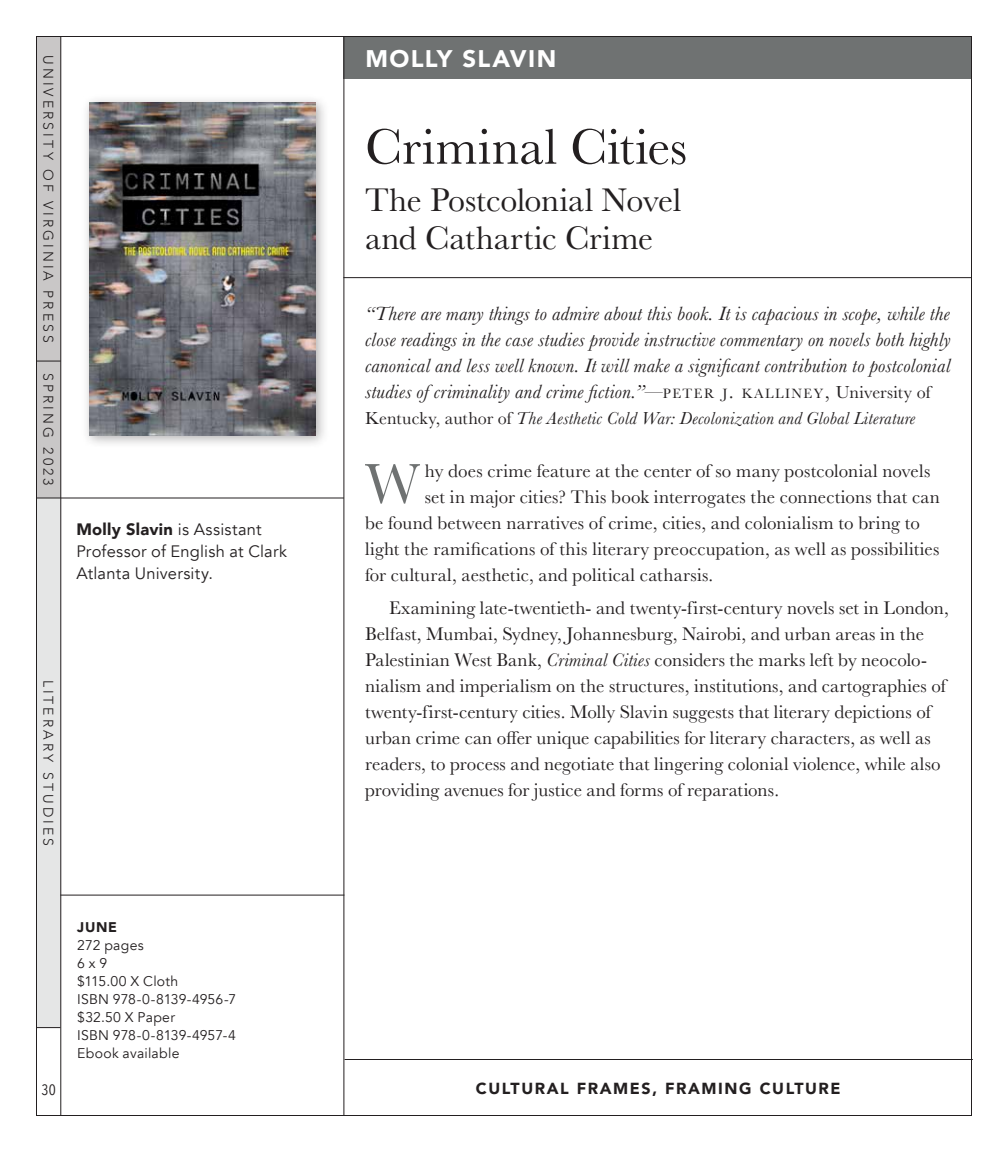
<style>
.page{position:relative;width:1008px;height:1152px;background:#fff}
.page>*{position:absolute;margin:0;border:0;box-sizing:border-box;transform-origin:0 0}
.Txt_first{font:58.2px "Baskerville";color:#6f7272}
.Book_title{font:52px "Baskerville";letter-spacing:.005em;color:#231f20}
.Subtitle{font:34px/38px "Baskerville";letter-spacing:-.005em;color:#231f20}
.author_1{font:900 24px "Avenir";letter-spacing:.055em;color:#fff}
.blurb{font:italic 20px/26px "Baskerville";letter-spacing:.015em;color:#231f20;text-align:justify}
.txt_second{font:19px/26px "Baskerville";letter-spacing:.005em;color:#231f20}
.Txt_first-2{font:19px "Baskerville";letter-spacing:.01em;color:#231f20}
.blurb-2{font:italic 18px "Baskerville";letter-spacing:.015em;color:#231f20}
.sidebar_txt{font:16.4px/22px "Avenir";letter-spacing:.015em;color:#231f20}
.sidebar_txt-2{font:900 16.4px "Avenir";letter-spacing:.02em;color:#231f20}
.series{font:900 16px "Avenir";letter-spacing:.1em;color:#231f20}
.t1{font:15px "Avenir Next Condensed";color:#231f20}
.sidebar_book_info{font:14px "Avenir";letter-spacing:.015em;color:#231f20}
.Category_1_Caps{font:300 14px "Avenir";letter-spacing:.22em;color:#231f20}
.sidebar_book_month{font:900 14px "Avenir";color:#231f20}
.s1{font-weight:400}
.s2{font-style:normal;font-size:18px}
.s3{font-style:normal;font-size:14px}
.s4{font-style:normal}
.s5{font-style:italic}
</style>
<div class="page">
<div style="left:36px;top:36px;width:25px;height:325px;background:#c9c7c7"></div>
<div style="left:36px;top:361px;width:25px;height:137px;background:#c9c7c7"></div>
<div style="left:36px;top:498px;width:25px;height:530px;background:#e5e6e6"></div>
<div style="left:344px;top:37px;width:627px;height:41px;background:#6f7272"></div>
<div style="left:81px;top:94px;width:248px;height:355px;background:#231f20;opacity:.35"></div>
<img style="left:89px;top:102px;width:227px;height:333px">
<hr style="left:343px;top:277px;width:629px;height:1px;background:#231f20">
<hr style="left:343px;top:36px;width:1px;height:1080px;background:#231f20">
<svg style="left:38px;top:361px;width:22px;height:1px"></svg>
<hr style="left:60px;top:37px;width:1px;height:1079px;background:#231f20">
<hr style="left:61px;top:498px;width:283px;height:1px;background:#231f20">
<svg style="left:36px;top:498px;width:25px;height:1px"></svg>
<svg style="left:36px;top:1027px;width:24px;height:1px"></svg>
<hr style="left:60px;top:895px;width:284px;height:1px;background:#231f20">
<hr style="left:345px;top:1059px;width:628px;height:1px;background:#231f20">
<p class="Category_1_Caps" style="left:57px;top:55px;width:289px;rotate:90deg">UNIVERSITY OF VIRGINIA PRESS</p>
<p class="Category_1_Caps" style="left:57px;top:373px;width:114px;rotate:90deg">SPRING 2023</p>
<p class="sidebar_txt-2" style="left:76px;top:515px;width:187px">Molly Slavin <span class="s1">is Assistant</span></p>
<p class="sidebar_txt" style="left:76px;top:541px;width:212px">Professor of English at Clark<br>Atlanta University.</p>
<p class="Category_1_Caps" style="left:57px;top:680px;width:168px;rotate:90deg">LITERARY STUDIES</p>
<p class="t1" style="left:42px;top:1077px;width:16px">30</p>
<p class="sidebar_book_month" style="left:77px;top:916px;width:41px">JUNE</p>
<p class="sidebar_book_info" style="left:77px;top:937px;width:68px">272 pages</p>
<p class="sidebar_book_info" style="left:77px;top:955px;width:32px">6 x 9</p>
<p class="sidebar_book_info" style="left:77px;top:973px;width:103px">$115.00 X Cloth</p>
<p class="sidebar_book_info" style="left:77px;top:991px;width:161px">ISBN 978-0-8139-4956-7</p>
<p class="sidebar_book_info" style="left:77px;top:1009px;width:99px">$32.50 X Paper</p>
<p class="sidebar_book_info" style="left:77px;top:1027px;width:160px">ISBN 978-0-8139-4957-4</p>
<p class="sidebar_book_info" style="left:77px;top:1045px;width:104px">Ebook available</p>
<p class="author_1" style="left:366px;top:38px;width:192px">MOLLY SLAVIN</p>
<p class="Book_title" style="left:365px;top:114px;width:324px">Criminal Cities</p>
<p class="Subtitle" style="left:365px;top:181px;width:318px">The Postcolonial Novel and Cathartic Crime</p>
<p class="blurb" style="left:365px;top:300px;width:587px">“There are many things to admire about this book. It is capacious in scope, while the close readings in the case studies provide instructive commentary on novels both highly canonical and less well known. It will make a significant contribution to postcolonial studies of criminality and crime fiction.”<span class="s2">—</span><span class="s3">PETER J</span><span class="s4">.</span> <span class="s3">KALLINEY</span><span class="s4">,</span> <span class="s2">University of</span></p>
<p class="blurb-2" style="left:365px;top:406px;width:552px"><span class="s4">Kentucky, author of</span> The Aesthetic Cold War: Decolonization and Global Literature</p>
<p class="Txt_first" style="left:365px;top:447px;width:57px">W</p>
<p class="Txt_first-2" style="left:425px;top:458px;width:507px">hy does crime feature at the center of so many postcolonial novels</p>
<p class="Txt_first-2" style="left:425px;top:484px;width:517px">set in major cities? This book interrogates the connections that can</p>
<p class="Txt_first-2" style="left:365px;top:510px;width:557px">be found between narratives of crime, cities, and colonialism to bring to</p>
<p class="Txt_first-2" style="left:365px;top:536px;width:576px">light the ramifications of this literary preoccupation, as well as possibilities</p>
<p class="Txt_first-2" style="left:365px;top:562px;width:350px">for cultural, aesthetic, and political catharsis.</p>
<p class="txt_second" style="left:365px;top:595px;width:585px;text-indent:24px">Examining late-twentieth- and twenty-first-century novels set in London, Belfast, Mumbai, Sydney, Johannesburg, Nairobi, and urban areas in the Palestinian West Bank, <span class="s5">Criminal Cities</span> considers the marks left by neocolo&shy;nialism and imperialism on the structures, institutions, and cartographies of twenty-first-century cities. Molly Slavin suggests that literary depictions of urban crime can offer unique capabilities for literary characters, as well as readers, to process and negotiate that lingering colonial violence, while also providing avenues for justice and forms of reparations.</p>
<p class="series" style="left:476px;top:1075px;width:366px">CULTURAL FRAMES, FRAMING CULTURE</p>
</div>
